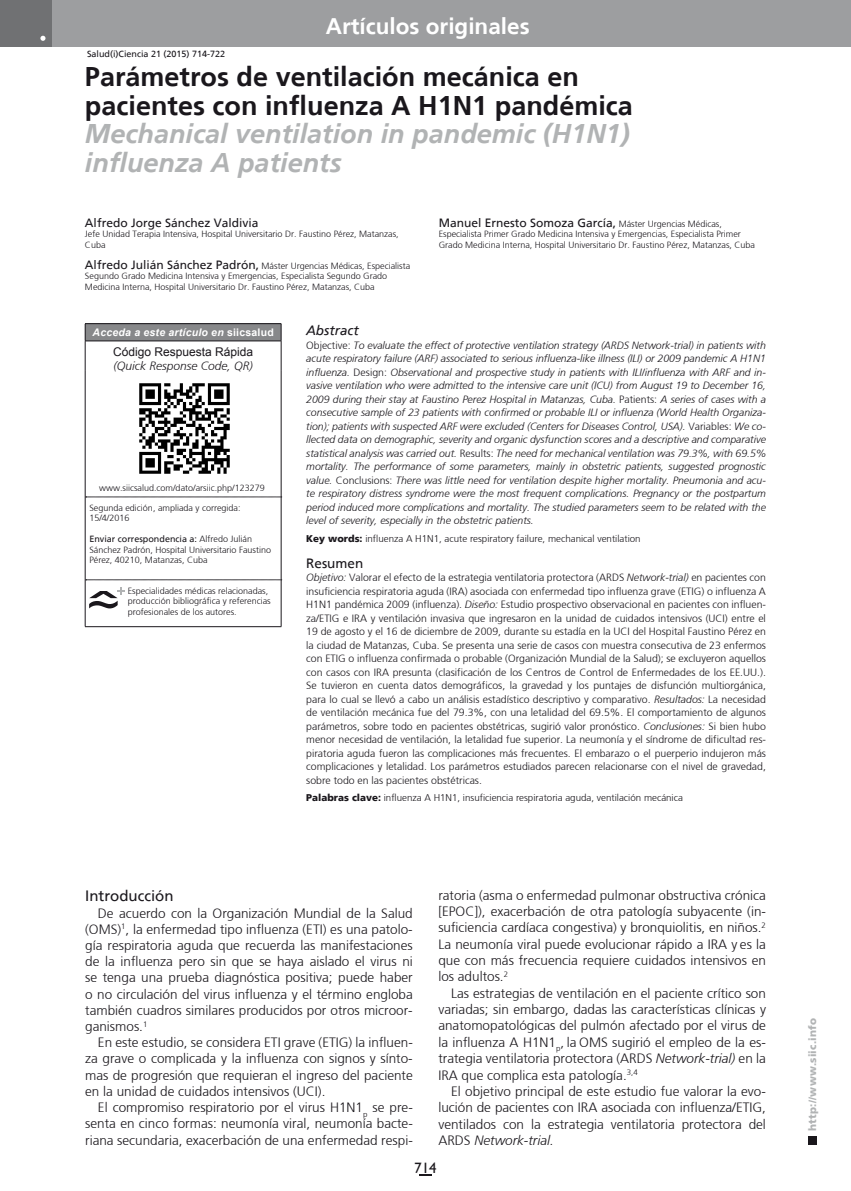
<style>
.page{position:relative;width:851px;height:1191px;background:#fff}
.page>*{position:absolute;margin:0;border:0;box-sizing:border-box;transform-origin:0 0}
.t1{font:700 27px/28.5px "Frutiger";color:#1a171c}
.t2{font:italic 700 27px/28.5px "Frutiger";color:#b1b3b4}
.t3{font:700 22.5px "Frutiger";color:#fff}
.t4{font:15px "Frutiger";color:#1a171c}
.t5{font:15px "Humanist 521 BT";color:#1a171c}
.t6{font:300 13.5px/16.4px "Frutiger";color:#1a171c;text-align:justify}
.t7{font:italic 13.5px "Frutiger";color:#1a171c}
.t8{font:13.5px "Frutiger";color:#1a171c}
.t9{font:12px "Frutiger";color:#1a171c}
.t10{font:italic 300 12px "Frutiger";color:#1a171c}
.t11{font:12px "Arial";color:#1a171c}
.t12{font:300 10.5px/13.5px "Frutiger";color:#1a171c;text-align:justify}
.t13{font:italic 300 10.5px/13.5px "Frutiger";color:#1a171c;text-align:justify}
.t14{font:italic 700 10.5px "Arial";letter-spacing:.02em;color:#fff}
.t15{font:900 10.5px "Frutiger";letter-spacing:.015em;color:#b1b3b4}
.t16{font:300 9.75px "Frutiger";color:#1a171c}
.t17{font:300 9px/10.5px "Frutiger";color:#1a171c}
.t18{font:9px "Frutiger";color:#1a171c}
.s1{font-weight:400;font-size:12px}
.s2{font-weight:300;font-size:9px}
.s3{font-style:normal}
.s4{font-weight:400}
.s5{font-weight:900}
.s6{font-style:italic}
</style>
<div class="page">
<div style="left:808px;top:1135px;width:8px;height:9px;background:#1a171c"></div>
<div style="left:38px;top:0;width:812px;height:47px;background:#9d9ea0"></div>
<div style="left:0;top:0;width:51px;height:47px;background:#707173"></div>
<svg style="left:40px;top:36px;width:5px;height:5px"></svg>
<svg style="left:419px;top:1174px;width:12px;height:2px"></svg>
<div style="left:85px;top:324px;width:196px;height:17px;background:#87888a"></div>
<hr style="left:85px;top:341px;width:196px;height:1px;background:#1a171c">
<svg style="left:86px;top:497px;width:195px;height:1px"></svg>
<svg style="left:86px;top:579px;width:195px;height:1px"></svg>
<hr style="left:85px;top:323px;width:196px;height:1px;background:#1a171c">
<svg style="left:281px;top:324px;width:1px;height:46px"></svg>
<svg style="left:85px;top:324px;width:1px;height:46px"></svg>
<hr style="left:85px;top:370px;width:1px;height:127px;background:#1a171c">
<hr style="left:281px;top:370px;width:1px;height:127px;background:#1a171c">
<hr style="left:85px;top:497px;width:1px;height:83px;background:#1a171c">
<hr style="left:281px;top:497px;width:1px;height:83px;background:#1a171c">
<hr style="left:85px;top:580px;width:1px;height:46px;background:#1a171c">
<hr style="left:281px;top:580px;width:1px;height:46px;background:#1a171c">
<hr style="left:85px;top:626px;width:196px;height:1px;background:#1a171c">
<img style="left:139px;top:383px;width:91px;height:91px">
<svg style="left:89px;top:587px;width:35px;height:21px"></svg>
<p class="t18" style="left:87px;top:48px;width:140px">Salud(i)Ciencia 21 (2015) 714-722</p>
<h2 class="t3" style="left:326px;top:13px;width:205px">Artículos originales</h2>
<h1 class="t1" style="left:85px;top:62px;width:549px">Parámetros de ventilación mecánica en pacientes con influenza A H1N1 pandémica</h1>
<h1 class="t2" style="left:85px;top:119px;width:546px">Mechanical ventilation in pandemic (H1N1) influenza A patients</h1>
<p class="t9" style="left:85px;top:215px;width:175px">Alfredo Jorge Sánchez Valdivia</p>
<p class="t17" style="left:85px;top:229px;width:315px">Jefe Unidad Terapia Intensiva, Hospital Universitario Dr. Faustino Pérez, Matanzas,<br>Cuba</p>
<p class="t17" style="left:85px;top:260px;width:327px"><span class="s1">Alfredo Julián Sánchez Padrón,</span> Máster Urgencias Médicas, Especialista<br>Segundo Grado Medicina Intensiva y Emergencias, Especialista Segundo Grado<br>Medicina Interna, Hospital Universitario Dr. Faustino Pérez, Matanzas, Cuba</p>
<p class="t9" style="left:438px;top:215px;width:284px">Manuel Ernesto Somoza García, <span class="s2">Máster Urgencias Médicas,</span></p>
<p class="t17" style="left:438px;top:229px;width:318px">Especialista Primer Grado Medicina Intensiva y Emergencias, Especialista Primer<br>Grado Medicina Interna, Hospital Universitario Dr. Faustino Pérez, Matanzas, Cuba</p>
<p class="t14" style="left:93px;top:325px;width:183px">Acceda a este artículo en <span class="s3">siicsalud</span></p>
<p class="t11" style="left:113px;top:343px;width:142px">Código Respuesta Rápida</p>
<p class="t10" style="left:113px;top:359px;width:141px">(Quick Response Code, QR)</p>
<p class="t17" style="left:99px;top:482px;width:167px">www.siicsalud.com/dato/arsiic.php/123279</p>
<p class="t17" style="left:89px;top:502px;width:153px">Segunda edición, ampliada y corregida:<br>15/4/2016</p>
<p class="t17" style="left:89px;top:534px;width:183px"><span class="s4">Enviar correspondencia a:</span> Alfredo Julián<br>Sánchez Padrón, Hospital Universitario Faustino<br>Pérez, 40210, Matanzas, Cuba</p>
<p class="t17" style="left:128px;top:585px;width:145px">Especialidades médicas relacionadas, producción bibliográfica y referencias profesionales de los autores.</p>
<p class="t7" style="left:306px;top:323px;width:54px">Abstract</p>
<p class="t13" style="left:306px;top:338px;width:461px"><span class="s3">Objective:</span> To evaluate the effect of protective ventilation strategy (ARDS Network-trial) in patients with acute respiratory failure (ARF) associated to serious influenza-like illness (ILI) or 2009 pandemic A H1N1 influenza. <span class="s3">Design:</span> Observational and prospective study in patients with ILI/influenza with ARF and in&shy;vasive ventilation who were admitted to the intensive care unit (ICU) from August 19 to December 16, 2009 during their stay at Faustino Perez Hospital in Matanzas, Cuba. <span class="s3">Patients:</span> A series of cases with a consecutive sample of 23 patients with confirmed or probable ILI or influenza (World Health Organiza&shy;tion); patients with suspected ARF were excluded (Centers for Diseases Control, USA). <span class="s3">Variables:</span> We co&shy;llected data on demographic, severity and organic dysfunction scores and a descriptive and comparative statistical analysis was carried out. <span class="s3">Results:</span> The need for mechanical ventilation was 79.3%, with 69.5% mortality. The performance of some parameters, mainly in obstetric patients, suggested prognostic value. <span class="s3">Conclusions:</span> There was little need for ventilation despite higher mortality. Pneumonia and acu&shy;te respiratory distress syndrome were the most frequent complications. Pregnancy or the postpartum period induced more complications and mortality. The studied parameters seem to be related with the level of severity, especially in the obstetric patients.</p>
<p class="t16" style="left:306px;top:533px;width:336px"><span class="s5">Key words:</span> influenza A H1N1, acute respiratory failure, mechanical ventilation</p>
<p class="t8" style="left:306px;top:555px;width:59px">Resumen</p>
<p class="t12" style="left:306px;top:571px;width:461px"><span class="s6">Objetivo:</span> Valorar el efecto de la estrategia ventilatoria protectora (ARDS <span class="s6">Network-trial)</span> en pacientes con insuficiencia respiratoria aguda (IRA) asociada con enfermedad tipo influenza grave (ETIG) o influenza A H1N1 pandémica 2009 (influenza). <span class="s6">Diseño:</span> Estudio prospectivo observacional en pacientes con influen&shy;za/ETIG e IRA y ventilación invasiva que ingresaron en la unidad de cuidados intensivos (UCI) entre el 19 de agosto y el 16 de diciembre de 2009, durante su estadía en la UCI del Hospital Faustino Pérez en la ciudad de Matanzas, Cuba. Se presenta una serie de casos con muestra consecutiva de 23 enfermos con ETIG o influenza confirmada o probable (Organización Mundial de la Salud); se excluyeron aquellos con casos con IRA presunta (clasificación de los Centros de Control de Enfermedades de los EE.UU.).<br>Se tuvieron en cuenta datos demográficos, la gravedad y los puntajes de disfunción multiorgánica, para lo cual se llevó a cabo un análisis estadístico descriptivo y comparativo. <span class="s6">Resultados:</span> La necesidad de ventilación mecánica fue del 79.3%, con una letalidad del 69.5%. El comportamiento de algunos parámetros, sobre todo en pacientes obstétricas, sugirió valor pronóstico. <span class="s6">Conclusiones:</span> Si bien hubo menor necesidad de ventilación, la letalidad fue superior. La neumonía y el síndrome de dificultad res&shy;piratoria aguda fueron las complicaciones más frecuentes. El embarazo o el puerperio indujeron más complicaciones y letalidad. Los parámetros estudiados parecen relacionarse con el nivel de gravedad, sobre todo en las pacientes obstétricas.</p>
<p class="t16" style="left:306px;top:792px;width:378px"><span class="s5">Palabras clave:</span> influenza A H1N1, insuficiencia respiratoria aguda, ventilación mecánica</p>
<p class="t4" style="left:85px;top:887px;width:90px">Introducción</p>
<p class="t6" style="left:85px;top:904px;width:329px;text-indent:13px">De acuerdo con la Organización Mundial de la Salud (OMS)<sup>1</sup>, la enfermedad tipo influenza (ETI) es una patolo&shy;gía respiratoria aguda que recuerda las manifestaciones de la influenza pero sin que se haya aislado el virus ni se tenga una prueba diagnóstica positiva; puede haber o no circulación del virus influenza y el término engloba también cuadros similares producidos por otros microor&shy;ganismos.<sup>1</sup></p>
<p class="t6" style="left:85px;top:1034px;width:329px;text-indent:13px">En este estudio, se considera ETI grave (ETIG) la influen&shy;za grave o complicada y la influenza con signos y sínto&shy;mas de progresión que requieran el ingreso del paciente en la unidad de cuidados intensivos (UCI).</p>
<p class="t6" style="left:85px;top:1099px;width:329px;text-indent:13px">El compromiso respiratorio por el virus H1N1<sub>p</sub> se pre&shy;senta en cinco formas: neumonía viral, neumonía bacte&shy;riana secundaria, exacerbación de una enfermedad respi-</p>
<p class="t6" style="left:438px;top:886px;width:329px">ratoria (asma o enfermedad pulmonar obstructiva crónica [EPOC]), exacerbación de otra patología subyacente (in&shy;suficiencia cardíaca congestiva) y bronquiolitis, en niños.<sup>2<br></sup>La neumonía viral puede evolucionar rápido a IRA y es la que con más frecuencia requiere cuidados intensivos en los adultos.<sup>2</sup></p>
<p class="t6" style="left:438px;top:985px;width:329px;text-indent:13px">Las estrategias de ventilación en el paciente crítico son variadas; sin embargo, dadas las características clínicas y anatomopatológicas del pulmón afectado por el virus de la influenza A H1N1<sub>p</sub>, la OMS sugirió el empleo de la es&shy;trategia ventilatoria protectora (ARDS <span class="s6">Network-trial)</span> en la IRA que complica esta patología.<sup>3,4</sup></p>
<p class="t6" style="left:438px;top:1083px;width:329px;text-indent:13px">El objetivo principal de este estudio fue valorar la evo&shy;lución de pacientes con IRA asociada con influenza/ETIG, ventilados con la estrategia ventilatoria protectora del ARDS <span class="s6">Network-trial.</span></p>
<p class="t5" style="left:414px;top:1158px;width:24px">714</p>
<p class="t15" style="left:806px;top:1130px;width:114px;rotate:-90deg">http://www.siic.info</p>
</div>
